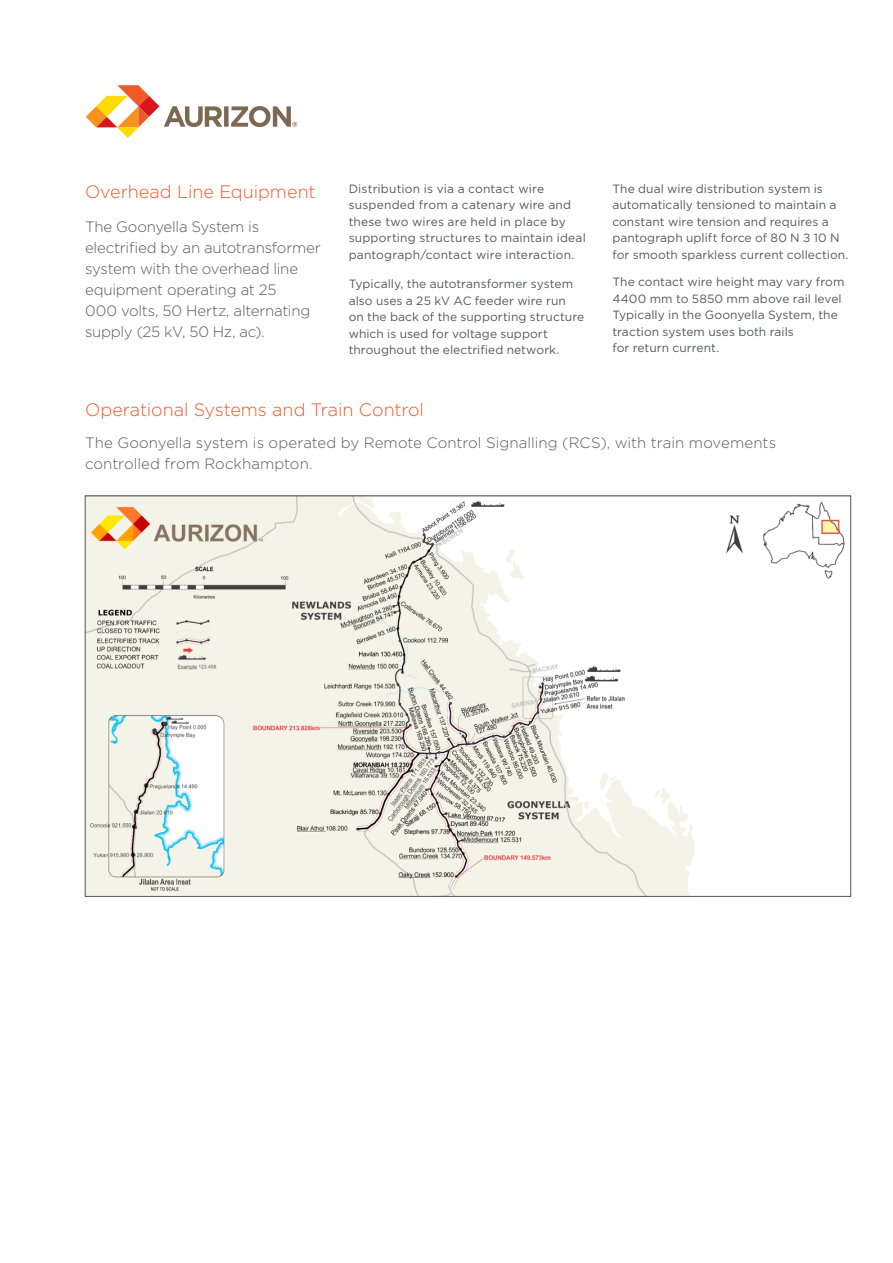
<style>
.page{position:relative;width:893px;height:1263px;background:#fff}
.page>*{position:absolute;margin:0;border:0;box-sizing:border-box;transform-origin:0 0}
.t1{font:300 18px "Gotham";letter-spacing:-.005em;color:#f15929}
.Pull_out{font:300 15px/21px "Gotham";letter-spacing:-.01em;color:#57585a}
.Pull_out-2{font:12px/16.5px "Gotham";letter-spacing:.005em;color:#57585a}
</style>
<div class="page">
<img style="left:87px;top:498px;width:758px;height:396px">
<svg style="left:86px;top:85px;width:211px;height:53px"></svg>
<p class="t1" style="left:85px;top:182px;width:232px">Overhead Line Equipment</p>
<p class="Pull_out" style="left:85px;top:216px;width:237px">The Goonyella System is electrified by an autotransformer system with the overhead line equipment operating at 25<br>000 volts, 50 Hertz, alternating supply (25 kV, 50 Hz, ac).</p>
<p class="Pull_out-2" style="left:349px;top:180px;width:239px">Distribution is via a contact wire suspended from a catenary wire and these two wires are held in place by supporting structures to maintain ideal pantograph/contact wire interaction.</p>
<p class="Pull_out-2" style="left:349px;top:275px;width:237px">Typically, the autotransformer system also uses a 25 kV AC feeder wire run<br>on the back of the supporting structure which is used for voltage support throughout the electrified network.</p>
<p class="Pull_out-2" style="left:612px;top:180px;width:238px">The dual wire distribution system is automatically tensioned to maintain a constant wire tension and requires a pantograph uplift force of 80 N ± 10 N for smooth sparkless current collection.</p>
<p class="Pull_out-2" style="left:612px;top:273px;width:234px">The contact wire height may vary from<br>4400 mm to 5850 mm above rail level<br>Typically in the Goonyella System, the traction system uses both rails<br>for return current.</p>
<p class="t1" style="left:85px;top:400px;width:341px">Operational Systems and Train Control</p>
<p class="Pull_out" style="left:85px;top:432px;width:693px">The Goonyella system is operated by Remote Control Signalling (RCS), with train movements controlled from Rockhampton.</p>
</div>
